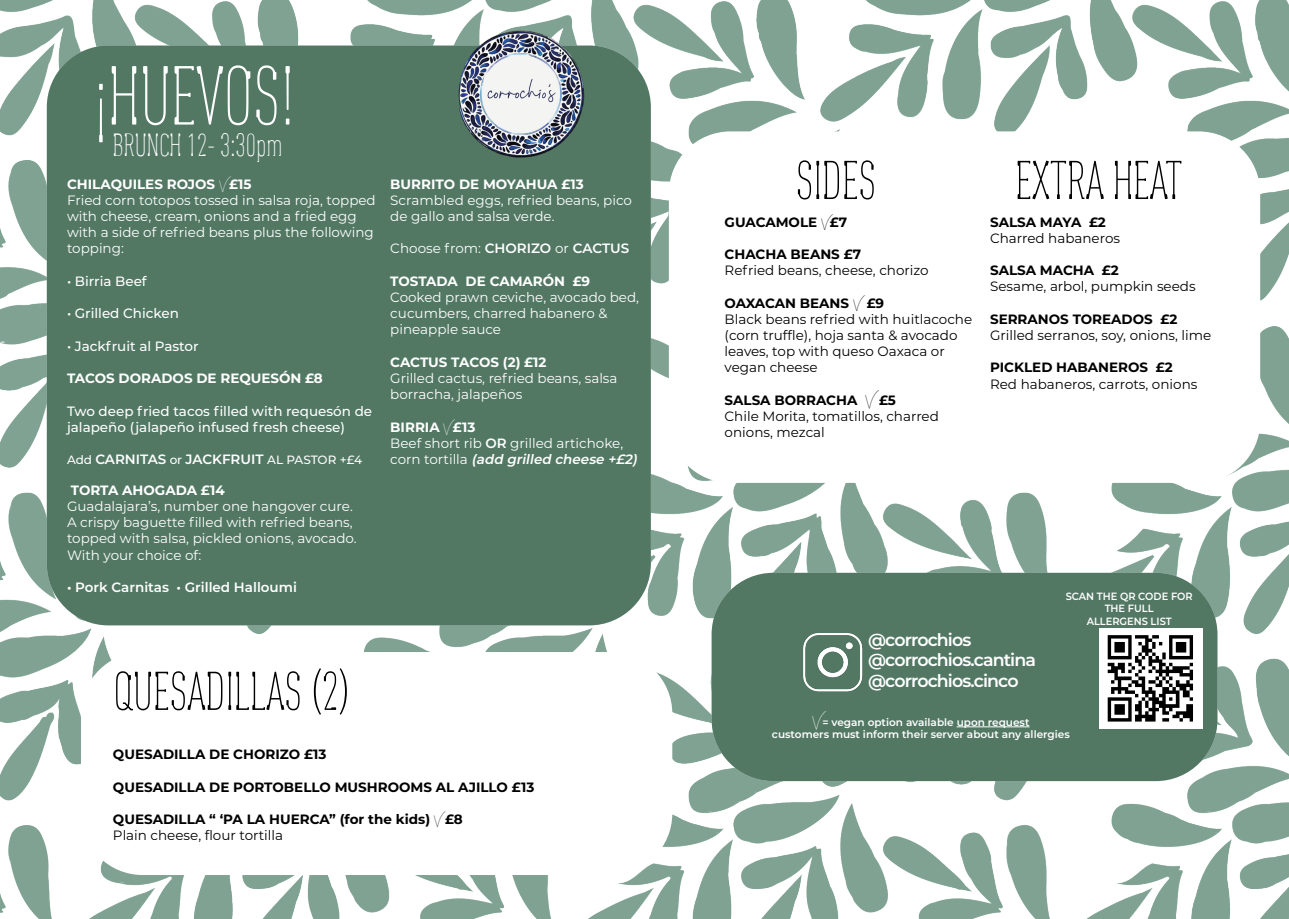
<style>
.page{position:relative;width:1289px;height:919px;background:#fff}
.page>*{position:absolute;margin:0;border:0;box-sizing:border-box;transform-origin:0 0}
.t1{font:78.15px "Oaxaquea Tall";color:#fff}
.t2{font:51px "Oaxaquea Tall";color:#000}
.t3{font:30px "Oaxaquea Tall";color:#fff}
.t4{font:600 17.4px "Montserrat";letter-spacing:-.05em;color:#fff}
.t5{font:13.5px/16.2px "Montserrat";color:#fff}
.t6{font:13.5px/16.2px "Montserrat";color:#000}
.t7{font:700 13.5px "Montserrat";color:#000}
.t8{font:700 13.5px "Montserrat";color:#fff}
.t9{font:500 13.5px/16.2px "Montserrat";color:#fff}
.t10{font:600 13.5px "Montserrat";color:#fff}
.t11{font:600 10.5px "Montserrat";color:#fff}
.t12{font:600 10.5px/12.6px "Montserrat";color:#fff;text-align:center;scale:.94 1}
.s1{font-family:"Cervanttis";font-weight:400;font-size:9px}
.s2{font-weight:500;font-size:12px}
.s3{font-weight:600}
.s4{font-weight:600;font-style:italic}
.s5{font-family:"Cervanttis";font-weight:400;font-size:9px;color:#231f20}
.s6{font-family:"Cervanttis";font-weight:400;font-size:10.5px;color:#231f20}
.s7{font-family:"Cervanttis";font-weight:400}
</style>
<div class="page">
<img style="left:0;top:0;width:1288px;height:918px">
<div style="left:47px;top:45px;width:604px;height:580px;background:#527864;border-radius:62px"></div>
<div style="left:669px;top:131px;width:591px;height:352px;background:#fff;border-radius:62px"></div>
<img style="left:456px;top:31px;width:132px;height:127px">
<div style="left:81px;top:652px;width:591px;height:222px;background:#fff;border-radius:62px"></div>
<div style="left:711px;top:572px;width:506px;height:209px;background:#527864;border-radius:62px"></div>
<hr style="left:956px;top:726px;width:73px;height:1px;background:#fff">
<img style="left:1099px;top:628px;width:103px;height:100px">
<img style="left:803px;top:633px;width:60px;height:59px">
<p class="t1" style="left:94px;top:48px;width:203px">¡HUEVOS!</p>
<p class="t8" style="left:67px;top:174px;width:186px">CHILAQUILES ROJOS <span class="s1">V</span>£15</p>
<p class="t5" style="left:67px;top:191px;width:310px">Fried corn totopos tossed in salsa roja, topped with cheese, cream, onions and a fried egg with a side of refried beans plus the following topping:</p>
<p class="t9" style="left:67px;top:272px;width:81px">• Birria Beef</p>
<p class="t9" style="left:67px;top:305px;width:113px">• Grilled Chicken</p>
<p class="t9" style="left:67px;top:337px;width:133px">• Jackfruit al Pastor</p>
<p class="t8" style="left:67px;top:368px;width:257px">TACOS DORADOS DE REQUESÓN £8</p>
<p class="t9" style="left:67px;top:402px;width:307px">Two deep fried tacos filled with requesón de jalapeño (jalapeño infused fresh cheese)</p>
<p class="t10" style="left:67px;top:449px;width:296px"><span class="s2">Add</span> CARNITAS <span class="s2">or</span> JACKFRUIT <span class="s2">AL PASTOR +£4</span></p>
<p class="t8" style="left:71px;top:480px;width:155px">TORTA AHOGADA £14</p>
<p class="t5" style="left:67px;top:497px;width:291px">Guadalajara’s, number one hangover cure.<br>A crispy baguette filled with refried beans, topped with salsa, pickled onions, avocado.</p>
<p class="t5" style="left:67px;top:546px;width:136px">With your choice of:</p>
<p class="t10" style="left:67px;top:577px;width:231px">• Pork Carnitas • Grilled Halloumi</p>
<p class="t3" style="left:113px;top:126px;width:171px">BRUNCH 12- 3:30pm</p>
<p class="t8" style="left:390px;top:174px;width:195px">BURRITO DE MOYAHUA £13</p>
<p class="t5" style="left:390px;top:191px;width:243px">Scrambled eggs, refried beans, pico de gallo and salsa verde.</p>
<p class="t5" style="left:390px;top:240px;width:240px">Choose from: <span class="s3">CHORIZO</span> or <span class="s3">CACTUS</span></p>
<p class="t8" style="left:390px;top:271px;width:201px">TOSTADA DE CAMARÓN £9</p>
<p class="t5" style="left:390px;top:288px;width:250px">Cooked prawn ceviche, avocado bed,</p>
<p class="t5" style="left:390px;top:305px;width:219px">cucumbers, charred habanero &amp; pineapple sauce</p>
<p class="t8" style="left:390px;top:352px;width:158px">CACTUS TACOS (2) £12</p>
<p class="t5" style="left:390px;top:369px;width:229px">Grilled cactus, refried beans, salsa borracha, jalapeños</p>
<p class="t8" style="left:390px;top:417px;width:87px">BIRRIA <span class="s1">V</span>£13</p>
<p class="t5" style="left:390px;top:434px;width:251px">Beef short rib <span class="s3">OR</span> grilled artichoke,<br>c o r n t o r t i l l a <span class="s4">(add grilled cheese +£2)</span></p>
<p class="t2" style="left:113px;top:660px;width:238px">QUESADILLAS (2)</p>
<p class="t7" style="left:113px;top:744px;width:215px">QUESADILLA DE CHORIZO £13</p>
<p class="t7" style="left:113px;top:777px;width:423px">QUESADILLA DE PORTOBELLO MUSHROOMS AL AJILLO £13</p>
<p class="t7" style="left:113px;top:809px;width:351px">QUESADILLA “ ‘PA LA HUERCA” (for the kids) <span class="s5">V</span>£8</p>
<p class="t6" style="left:113px;top:827px;width:172px">Plain cheese, flour tortilla</p>
<p class="t2" style="left:795px;top:149px;width:82px">SIDES</p>
<p class="t7" style="left:724px;top:212px;width:124px">GUACAMOLE <span class="s1">V</span>£7</p>
<p class="t7" style="left:724px;top:244px;width:138px">CHACHA BEANS £7</p>
<p class="t6" style="left:724px;top:262px;width:205px">Refried beans, cheese, chorizo</p>
<p class="t7" style="left:724px;top:293px;width:161px">OAXACAN BEANS <span class="s1">V</span> £9</p>
<p class="t6" style="left:724px;top:310px;width:249px">Black beans refried with huitlacoche (corn truffle), hoja santa &amp; avocado leaves, top with queso Oaxaca or vegan cheese</p>
<p class="t7" style="left:724px;top:390px;width:173px">SALSA BORRACHA <span class="s6">V</span> £5</p>
<p class="t6" style="left:724px;top:407px;width:216px">Chile Morita, tomatillos, charred onions, mezcal</p>
<p class="t2" style="left:1015px;top:149px;width:168px">EXTRA HEAT</p>
<p class="t7" style="left:990px;top:212px;width:117px">SALSA MAYA £2</p>
<p class="t6" style="left:990px;top:229px;width:132px">Charred habaneros</p>
<p class="t7" style="left:990px;top:260px;width:130px">SALSA MACHA £2</p>
<p class="t6" style="left:990px;top:278px;width:207px">Sesame, arbol, pumpkin seeds</p>
<p class="t7" style="left:990px;top:309px;width:189px">SERRANOS TOREADOS £2</p>
<p class="t6" style="left:990px;top:326px;width:223px">Grilled serranos, soy, onions, lime</p>
<p class="t7" style="left:990px;top:358px;width:184px">PICKLED HABANEROS £2</p>
<p class="t6" style="left:990px;top:375px;width:209px">Red habaneros, carrots, onions</p>
<p class="t12" style="left:1065px;top:589px;width:137px">SCAN THE QR CODE FOR<br>THE FULL</p>
<p class="t12" style="left:1086px;top:614px;width:92px">ALLERGENS LIST</p>
<p class="t4" style="left:868px;top:627px;width:105px">@corrochios</p>
<p class="t4" style="left:868px;top:647px;width:169px">@corrochios.cantina</p>
<p class="t4" style="left:868px;top:668px;width:152px">@corrochios.cinco</p>
<p class="t11" style="left:812px;top:714px;width:219px"><span class="s7">V</span>= vegan option available upon request</p>
<p class="t11" style="left:772px;top:727px;width:299px">customers must inform their server about any allergies</p>
</div>
